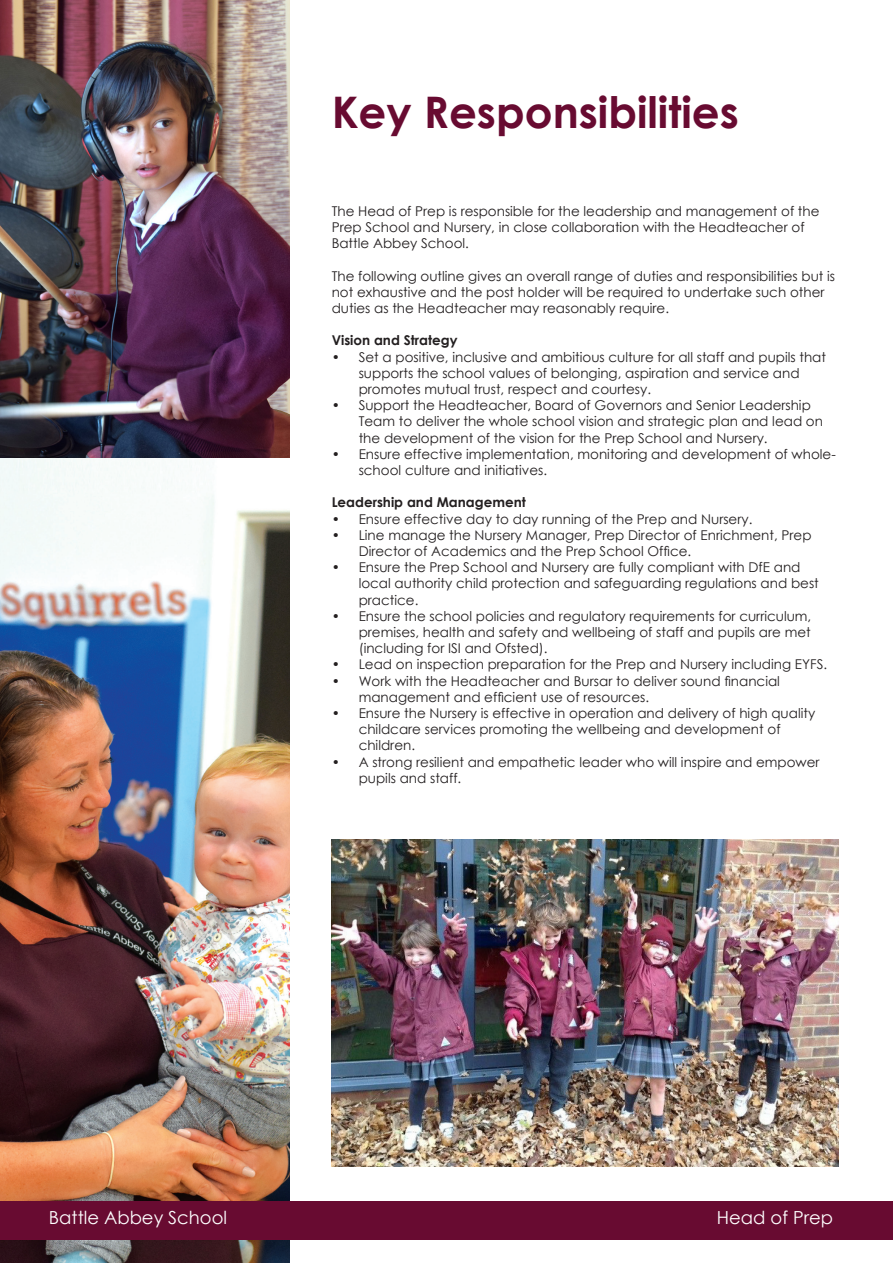
<style>
.page{position:relative;width:893px;height:1263px;background:#fff}
.page>*{position:absolute;margin:0;border:0;box-sizing:border-box;transform-origin:0 0}
.t1{font:700 43.5px "Century Gothic";color:#680b31}
.t2{font:18px "Century Gothic";color:#fff}
.t3{font:13.5px/16.2px "Century Gothic";color:#231f20}
.t4{font:700 13.5px "Century Gothic";color:#231f20}
</style>
<div class="page">
<img style="left:0;top:457px;width:290px;height:806px">
<img style="left:332px;top:840px;width:507px;height:326px">
<div style="left:0;top:1201px;width:893px;height:39px;background:#680b31"></div>
<img style="left:0;top:0;width:290px;height:457px">
<p class="t1" style="left:332px;top:79px;width:409px">Key Responsibilities</p>
<p class="t3" style="left:332px;top:203px;width:489px">The Head of Prep is responsible for the leadership and management of the<br>Prep School and Nursery, in close collaboration with the Headteacher of<br>Battle Abbey School.</p>
<p class="t3" style="left:332px;top:267px;width:505px">The following outline gives an overall range of duties and responsibilities but is not exhaustive and the post holder will be required to undertake such other duties as the Headteacher may reasonably require.</p>
<p class="t4" style="left:332px;top:330px;width:127px">Vision and Strategy</p>
<p class="t3" style="left:359px;top:348px;width:469px;text-indent:-27px">• Set a positive, inclusive and ambitious culture for all staff and pupils that supports the school values of belonging, aspiration and service and promotes mutual trust, respect and courtesy.</p>
<p class="t3" style="left:359px;top:397px;width:466px;text-indent:-27px">• Support the Headteacher, Board of Governors and Senior Leadership<br>Team to deliver the whole school vision and strategic plan and lead on the development of the vision for the Prep School and Nursery.</p>
<p class="t3" style="left:359px;top:446px;width:479px;text-indent:-27px">• Ensure effective implementation, monitoring and development of whole&shy;school culture and initiatives.</p>
<p class="t4" style="left:332px;top:492px;width:196px">Leadership and Management</p>
<p class="t3" style="left:332px;top:510px;width:422px">• Ensure effective day to day running of the Prep and Nursery.</p>
<p class="t3" style="left:359px;top:527px;width:454px;text-indent:-27px">• Line manage the Nursery Manager, Prep Director of Enrichment, Prep<br>Director of Academics and the Prep School Office.</p>
<p class="t3" style="left:359px;top:559px;width:462px;text-indent:-27px">• Ensure the Prep School and Nursery are fully compliant with DfE and local authority child protection and safeguarding regulations and best practice.</p>
<p class="t3" style="left:359px;top:608px;width:454px;text-align:justify;text-indent:-27px">• Ensure the school policies and regulatory requirements for curriculum, premises, health and safety and wellbeing of staff and pupils are met (including for ISI and Ofsted).</p>
<p class="t3" style="left:332px;top:656px;width:497px">• Lead on inspection preparation for the Prep and Nursery including EYFS.</p>
<p class="t3" style="left:359px;top:672px;width:423px;text-indent:-27px">• Work with the Headteacher and Bursar to deliver sound financial management and efficient use of resources.</p>
<p class="t3" style="left:359px;top:705px;width:458px;text-indent:-27px">• Ensure the Nursery is effective in operation and delivery of high quality childcare services promoting the wellbeing and development of children.</p>
<p class="t3" style="left:359px;top:753px;width:462px;text-indent:-27px">• A strong resilient and empathetic leader who will inspire and empower pupils and staff.</p>
<p class="t2" style="left:49px;top:1205px;width:180px">Battle Abbey School</p>
<p class="t2" style="left:717px;top:1205px;width:118px">Head of Prep</p>
</div>
